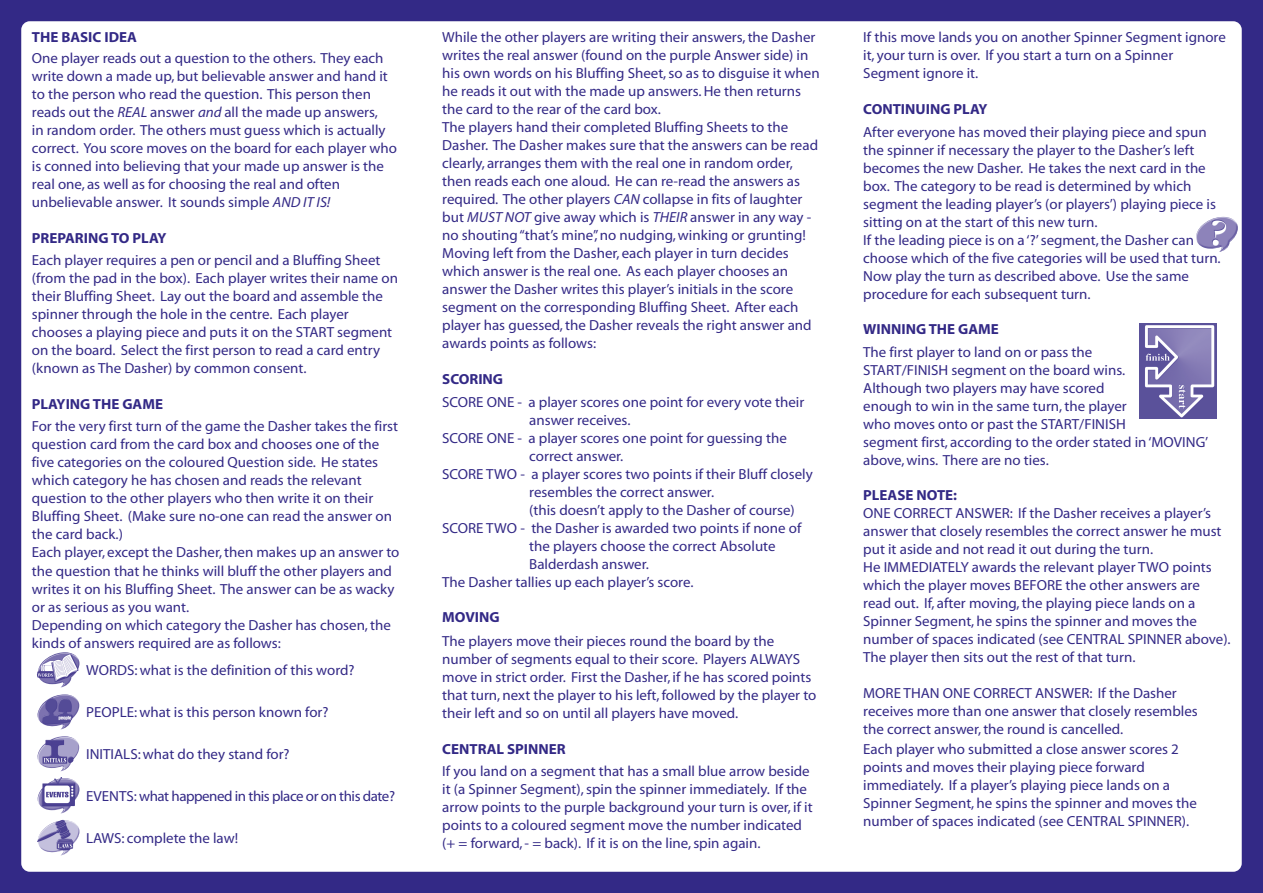
<style>
.page{position:relative;width:1263px;height:893px;background:#332986}
.page>*{position:absolute;margin:0;border:0;box-sizing:border-box;transform-origin:0 0}
.t1{font:14.7px/18px "Myriad";color:#332986}
.t2{font:700 14.7px "Myriad";color:#332986}
.t3{font:14.7px "Myriad";letter-spacing:-.03em;color:#332986}
.s1{font-style:italic}
</style>
<div class="page">
<div style="left:21px;top:21px;width:1221px;height:851px;background:#fff;border-radius:9px"></div>
<img style="left:1140px;top:324px;width:76px;height:95px">
<img style="left:1196px;top:217px;width:42px;height:35px">
<img style="left:37px;top:699px;width:42px;height:30px">
<img style="left:37px;top:736px;width:42px;height:35px">
<img style="left:38px;top:777px;width:25px;height:33px">
<img style="left:37px;top:820px;width:42px;height:35px">
<img style="left:37px;top:652px;width:42px;height:35px">
<p class="t2" style="left:32px;top:30px;width:107px">THE BASIC IDEA</p>
<p class="t1" style="left:32px;top:50px;width:367px">One player reads out a question to the others. They each write down a made up, but believable answer and hand it to the person who read the question. This person then reads out the <span class="s1">REAL</span> answer <span class="s1">and</span> all the made up answers,<br>in random order. The others must guess which is actually correct. You score moves on the board for each player who is conned into believing that your made up answer is the real one, as well as for choosing the real and often unbelievable answer. It sounds simple <span class="s1">AND IT IS!</span></p>
<p class="t2" style="left:32px;top:230px;width:136px">PREPARING TO PLAY</p>
<p class="t1" style="left:32px;top:252px;width:368px">Each player requires a pen or pencil and a Bluffing Sheet (from the pad in the box). Each player writes their name on their Bluffing Sheet. Lay out the board and assemble the spinner through the hole in the centre. Each player chooses a playing piece and puts it on the START segment on the board. Select the first person to read a card entry (known as The Dasher) by common consent.</p>
<p class="t2" style="left:32px;top:396px;width:133px">PLAYING THE GAME</p>
<p class="t1" style="left:32px;top:418px;width:369px">For the very first turn of the game the Dasher takes the first question card from the card box and chooses one of the five categories on the coloured Question side. He states which category he has chosen and reads the relevant question to the other players who then write it on their Bluffing Sheet. (Make sure no-one can read the answer on the card back.)<br>Each player, except the Dasher, then makes up an answer to the question that he thinks will bluff the other players and writes it on his Bluffing Sheet. The answer can be as wacky or as serious as you want.<br>Depending on which category the Dasher has chosen, the kinds of answers required are as follows:</p>
<p class="t1" style="left:86px;top:661px;width:270px">WORDS: what is the definition of this word?</p>
<p class="t1" style="left:86px;top:703px;width:244px">PEOPLE: what is this person known for?</p>
<p class="t1" style="left:86px;top:745px;width:205px">INITIALS: what do they stand for?</p>
<p class="t3" style="left:86px;top:788px;width:310px">EVENTS: what happened in this place or on this date?</p>
<p class="t1" style="left:86px;top:829px;width:154px">LAWS: complete the law!</p>
<p class="t1" style="left:442px;top:29px;width:379px">While the other players are writing their answers, the Dasher writes the real answer (found on the purple Answer side) in his own words on his Bluffing Sheet, so as to disguise it when he reads it out with the made up answers. He then returns the card to the rear of the card box.<br>The players hand their completed Bluffing Sheets to the Dasher. The Dasher makes sure that the answers can be read clearly, arranges them with the real one in random order, then reads each one aloud. He can re-read the answers as required. The other players <span class="s1">CAN</span> collapse in fits of laughter but <span class="s1">MUST NOT</span> give away which is <span class="s1">THEIR</span> answer in any way - no shouting “that’s mine”, no nudging, winking or grunting!<br>Moving left from the Dasher, each player in turn decides which answer is the real one. As each player chooses an answer the Dasher writes this player’s initials in the score segment on the corresponding Bluffing Sheet. After each player has guessed, the Dasher reveals the right answer and awards points as follows:</p>
<p class="t2" style="left:442px;top:371px;width:62px">SCORING</p>
<p class="t1" style="left:442px;top:393px;width:363px">SCORE ONE - a player scores one point for every vote their</p>
<p class="t1" style="left:529px;top:411px;width:103px">answer receives.</p>
<p class="t1" style="left:442px;top:429px;width:346px">SCORE ONE - a player scores one point for guessing the</p>
<p class="t1" style="left:529px;top:447px;width:96px">correct answer.</p>
<p class="t1" style="left:442px;top:465px;width:372px">SCORE TWO - a player scores two points if their Bluff closely</p>
<p class="t1" style="left:529px;top:483px;width:186px">resembles the correct answer.</p>
<p class="t1" style="left:529px;top:501px;width:267px">(this doesn’t apply to the Dasher of course)</p>
<p class="t1" style="left:442px;top:519px;width:361px">SCORE TWO - the Dasher is awarded two points if none of</p>
<p class="t1" style="left:529px;top:537px;width:248px">the players choose the correct Absolute</p>
<p class="t1" style="left:529px;top:555px;width:121px">Balderdash answer.</p>
<p class="t1" style="left:442px;top:573px;width:253px">The Dasher tallies up each player’s score.</p>
<p class="t2" style="left:442px;top:610px;width:59px">MOVING</p>
<p class="t1" style="left:442px;top:633px;width:376px">The players move their pieces round the board by the number of segments equal to their score. Players ALWAYS move in strict order. First the Dasher, if he has scored points that turn, next the player to his left, followed by the player to their left and so on until all players have moved.</p>
<p class="t2" style="left:442px;top:741px;width:125px">CENTRAL SPINNER</p>
<p class="t1" style="left:442px;top:763px;width:372px">If you land on a segment that has a small blue arrow beside it (a Spinner Segment), spin the spinner immediately. If the arrow points to the purple background your turn is over, if it points to a coloured segment move the number indicated (+ = forward, - = back). If it is on the line, spin again.</p>
<p class="t1" style="left:863px;top:29px;width:364px">If this move lands you on another Spinner Segment ignore it, your turn is over. If you start a turn on a Spinner<br>Segment ignore it.</p>
<p class="t2" style="left:863px;top:102px;width:126px">CONTINUING PLAY</p>
<p class="t1" style="left:863px;top:123px;width:359px">After everyone has moved their playing piece and spun the spinner if necessary the player to the Dasher’s left becomes the new Dasher. He takes the next card in the box. The category to be read is determined by which segment the leading player’s (or players’) playing piece is sitting on at the start of this new turn.<br>If the leading piece is on a ‘?’ segment, the Dasher can choose which of the five categories will be used that turn.<br>Now play the turn as described above. Use the same procedure for each subsequent turn.</p>
<p class="t2" style="left:863px;top:322px;width:137px">WINNING THE GAME</p>
<p class="t1" style="left:863px;top:343px;width:347px">The first player to land on or pass the<br>START/FINISH segment on the board wins.<br>Although two players may have scored<br>enough to win in the same turn, the player<br>who moves onto or past the START/FINISH<br>segment first, according to the order stated in ‘MOVING’ above, wins. There are no ties.</p>
<p class="t2" style="left:863px;top:488px;width:95px">PLEASE NOTE:</p>
<p class="t1" style="left:863px;top:505px;width:369px">ONE CORRECT ANSWER: If the Dasher receives a player’s answer that closely resembles the correct answer he must put it aside and not read it out during the turn.<br>He IMMEDIATELY awards the relevant player TWO points which the player moves BEFORE the other answers are read out. If, after moving, the playing piece lands on a Spinner Segment, he spins the spinner and moves the number of spaces indicated (see CENTRAL SPINNER above).<br>The player then sits out the rest of that turn.</p>
<p class="t1" style="left:863px;top:685px;width:336px">MORE THAN ONE CORRECT ANSWER: If the Dasher receives more than one answer that closely resembles the correct answer, the round is cancelled.</p>
<p class="t1" style="left:863px;top:740px;width:335px">Each player who submitted a close answer scores 2 points and moves their playing piece forward immediately. If a player’s playing piece lands on a Spinner Segment, he spins the spinner and moves the number of spaces indicated (see CENTRAL SPINNER).</p>
</div>
